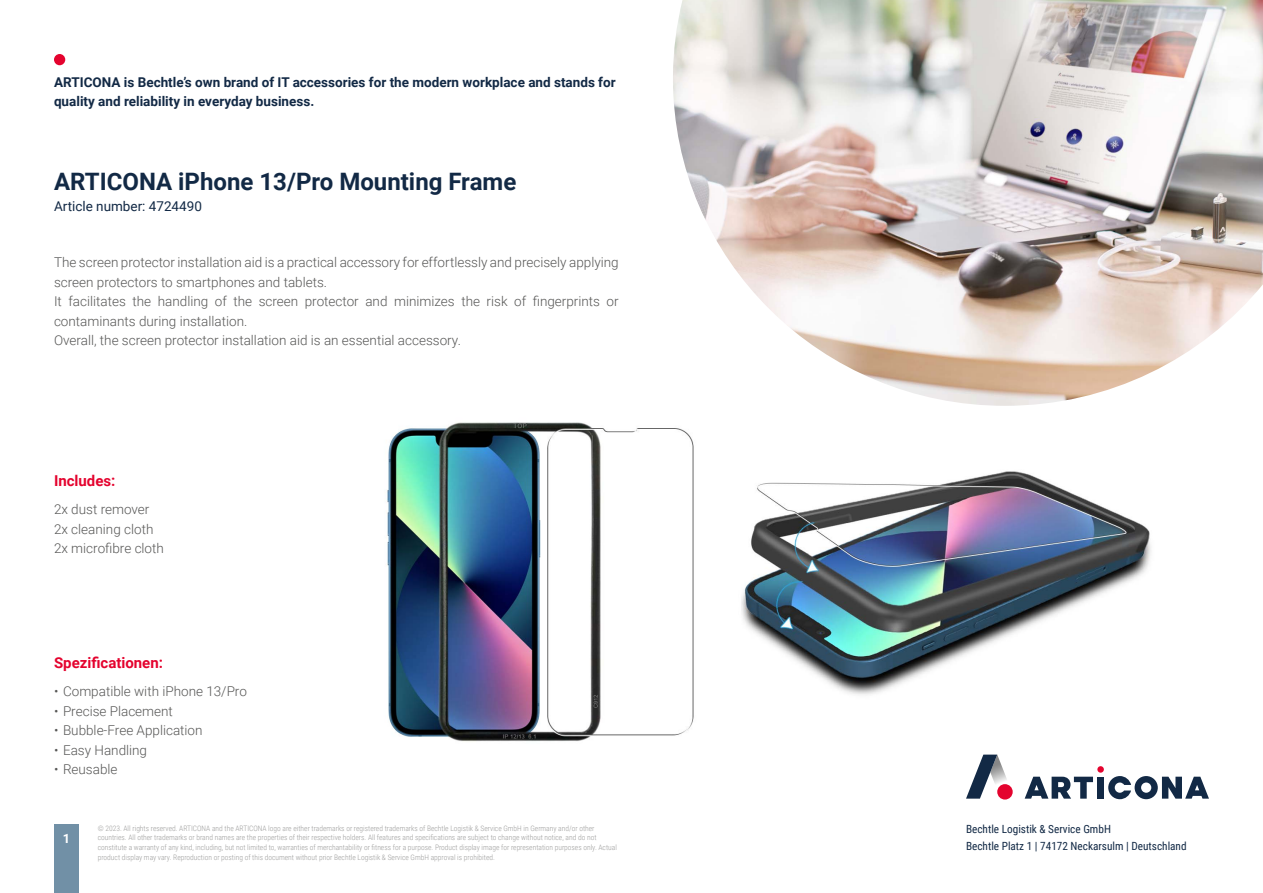
<style>
.page{position:relative;width:1263px;height:893px;background:#fff}
.page>*{position:absolute;margin:0;border:0;box-sizing:border-box;transform-origin:0 0}
.t1{font:700 24px "Roboto";color:#122945}
.t2{font:700 15px "Roboto";color:#e4032e}
.t3{font:300 13.5px/19.5px "Roboto";color:#575756}
.t4{font:700 13.5px/19.5px "Roboto";color:#122945}
.t5{font:13.5px "Roboto";color:#122945}
.t6{font:700 12.75px "Roboto";color:#fff}
.t7{font:11.25px/16.5px "Roboto Condensed";color:#122945}
.t8{font:300 7.5px/9.8px "Roboto Condensed";color:#9d9d9c}
</style>
<div class="page">
<img style="left:741px;top:471px;width:410px;height:224px">
<div style="left:54px;top:825px;width:25px;height:68px;background:#7190a6"></div>
<div style="left:54px;top:54px;width:11px;height:11px;background:#e4032e;border-radius:50%"></div>
<div style="left:1097px;top:766px;width:7px;height:7px;background:#e4032e;border-radius:50%"></div>
<svg style="left:1025px;top:777px;width:68px;height:22px"></svg>
<div style="left:1097px;top:777px;width:7px;height:22px;background:#122945"></div>
<svg style="left:1108px;top:776px;width:101px;height:23px"></svg>
<svg style="left:966px;top:755px;width:47px;height:44px"></svg>
<div style="left:997px;top:784px;width:16px;height:15px;background:#e4032e;border-radius:50%"></div>
<img style="left:673px;top:0;width:590px;height:406px">
<img style="left:387px;top:392px;width:346px;height:350px">
<h3 class="t4" style="left:54px;top:72px;width:563px">ARTICONA is Bechtle’s own brand of IT accessories for the modern workplace and stands for quality and reliability in everyday business.</h3>
<h1 class="t1" style="left:54px;top:165px;width:464px">ARTICONA iPhone 13/Pro Mounting Frame</h1>
<h3 class="t5" style="left:54px;top:197px;width:149px">Article number: 4724490</h3>
<p class="t3" style="left:54px;top:252px;width:566px">The screen protector installation aid is a practical accessory for effortlessly and precisely applying screen protectors to smartphones and tablets.<br>It facilitates the handling of the screen protector and minimizes the risk of fingerprints or contaminants during installation.<br>Overall, the screen protector installation aid is an essential accessory.</p>
<h2 class="t2" style="left:54px;top:471px;width:63px">Includes:</h2>
<h3 class="t3" style="left:54px;top:499px;width:111px">2x dust remover<br>2x cleaning cloth<br>2x microfibre cloth</h3>
<h2 class="t2" style="left:54px;top:653px;width:111px">Spezificationen:</h2>
<h3 class="t3" style="left:54px;top:681px;width:194px">• Compatible with iPhone 13/Pro</h3>
<h3 class="t3" style="left:54px;top:701px;width:120px">• Precise Placement</h3>
<h3 class="t3" style="left:54px;top:720px;width:150px">• Bubble-Free Application</h3>
<h3 class="t3" style="left:54px;top:740px;width:95px">• Easy Handling</h3>
<h3 class="t3" style="left:54px;top:759px;width:65px">• Reusable</h3>
<p class="t8" style="left:98px;top:823px;width:521px">© 2023. All rights reserved. ARTICONA and the ARTICONA logo are either trademarks or registered trademarks of Bechtle Logistik &amp; Service GmbH in Germany and/or other countries. All other trademarks or brand names are the properties of their respective holders. All features and specifications are subject to change without notice, and do not constitute a warranty of any kind, including, but not limited to, warranties of merchantability or fitness for a purpose. Product display image for representation purposes only. Actual product display may vary. Reproduction or posting of this document without prior Bechtle Logistik &amp; Service GmbH approval is prohibited.</p>
<h3 class="t6" style="left:63px;top:829px;width:9px">1</h3>
<h3 class="t7" style="left:966px;top:821px;width:222px">Bechtle Logistik &amp; Service GmbH<br>Bechtle Platz 1 | 74172 Neckarsulm | Deutschland</h3>
</div>
